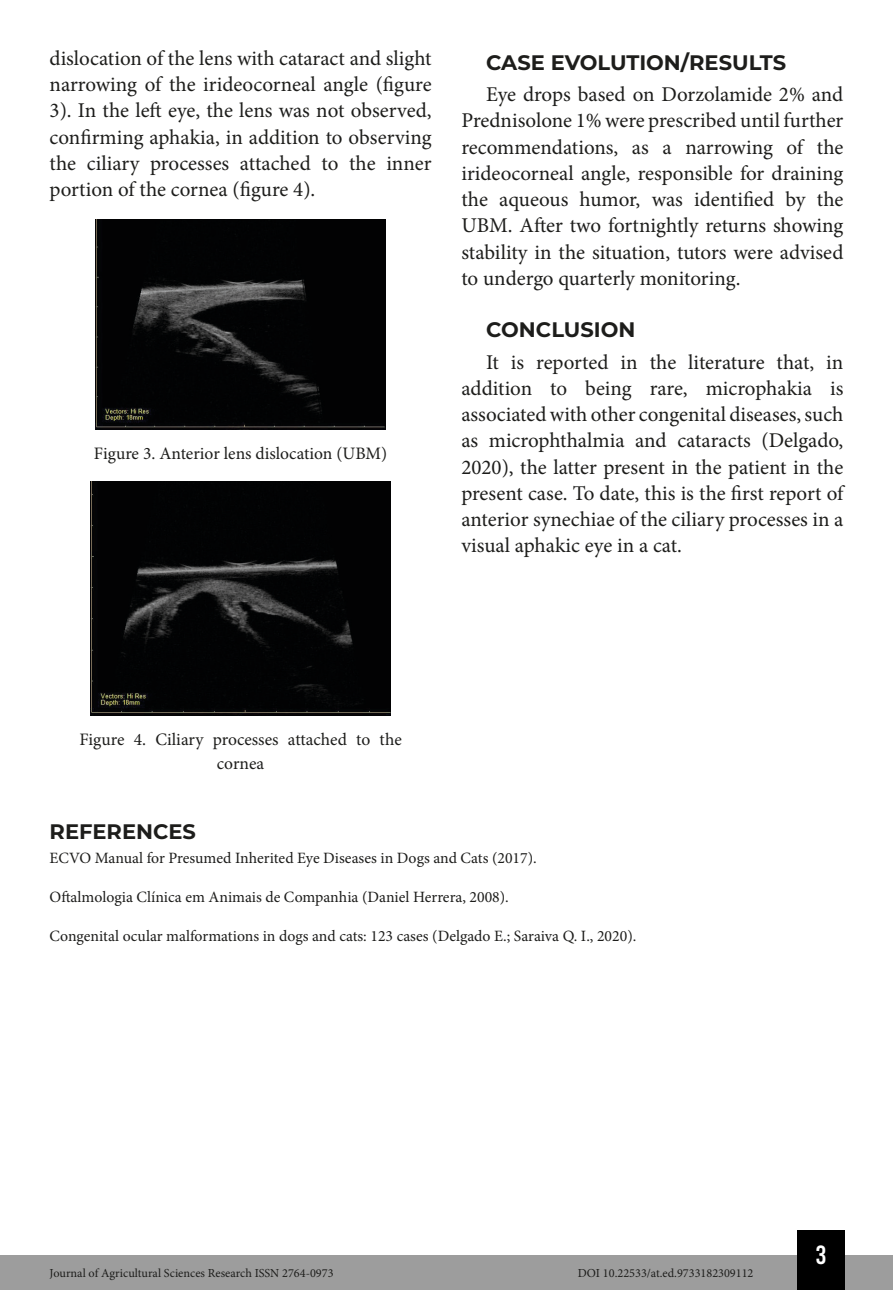
<style>
.page{position:relative;width:893px;height:1290px;background:#fff}
.page>*{position:absolute;margin:0;border:0;box-sizing:border-box;transform-origin:0 0}
.t1{font:26.25px "Bebas Kai";color:#fff}
.t2{font:21px/26.2px "Minion Pro";color:#1d1d1b;text-align:justify}
.t3{font:700 21px "Montserrat";color:#1d1d1b}
.t4{font:17.5px/24.5px "Minion Pro";color:#1d1d1b;text-align:center}
.t5{font:15.75px "Minion Pro";color:#1d1d1b}
.t6{font:12.25px "Minion Pro";color:#1d1d1b}
</style>
<div class="page">
<div style="left:0;top:1255px;width:893px;height:35px;background:#9d9d9d"></div>
<div style="left:797px;top:1230px;width:48px;height:60px;background:#000"></div>
<img style="left:95px;top:219px;width:291px;height:210px">
<img style="left:90px;top:482px;width:301px;height:233px">
<p class="t2" style="left:50px;top:45px;width:384px">dislocation of the lens with cataract and slight narrowing of the irideocorneal angle (figure 3). In the left eye, the lens was not observed, confirming aphakia, in addition to observing the ciliary processes attached to the inner portion of the cornea (figure 4).</p>
<p class="t4" style="left:94px;top:441px;width:295px">Figure 3. Anterior lens dislocation (UBM)</p>
<p class="t3" style="left:486px;top:47px;width:302px">CASE EVOLUTION/RESULTS</p>
<p class="t2" style="left:461px;top:81px;width:384px;text-indent:25px">Eye drops based on Dorzolamide 2% and Prednisolone 1% were prescribed until further recommendations, as a narrowing of the irideocorneal angle, responsible for draining the aqueous humor, was identified by the UBM. After two fortnightly returns showing stability in the situation, tutors were advised to undergo quarterly monitoring.</p>
<p class="t3" style="left:486px;top:315px;width:151px">CONCLUSION</p>
<p class="t2" style="left:461px;top:349px;width:384px;text-indent:25px">It is reported in the literature that, in addition to being rare, microphakia is associated with other congenital diseases, such as microphthalmia and cataracts (Delgado, 2020), the latter present in the patient in the present case. To date, this is the first report of anterior synechiae of the ciliary processes in a visual aphakic eye in a cat.</p>
<p class="t4" style="left:79px;top:727px;width:324px">Figure 4. Ciliary processes attached to the cornea</p>
<p class="t3" style="left:50px;top:816px;width:148px">REFERENCES</p>
<p class="t5" style="left:50px;top:847px;width:489px">ECVO Manual for Presumed Inherited Eye Diseases in Dogs and Cats (2017).</p>
<p class="t5" style="left:50px;top:887px;width:461px">Oftalmologia Clínica em Animais de Companhia (Daniel Herrera, 2008).</p>
<p class="t5" style="left:50px;top:926px;width:588px">Congenital ocular malformations in dogs and cats: 123 cases (Delgado E.; Saraiva Q. I., 2020).</p>
<p class="t6" style="left:50px;top:1265px;width:285px">Journal of Agricultural Sciences Research ISSN 2764-0973</p>
<p class="t6" style="left:578px;top:1265px;width:177px">DOI 10.22533/at.ed.9733182309112</p>
<p class="t1" style="left:816px;top:1241px;width:12px">3</p>
</div>
